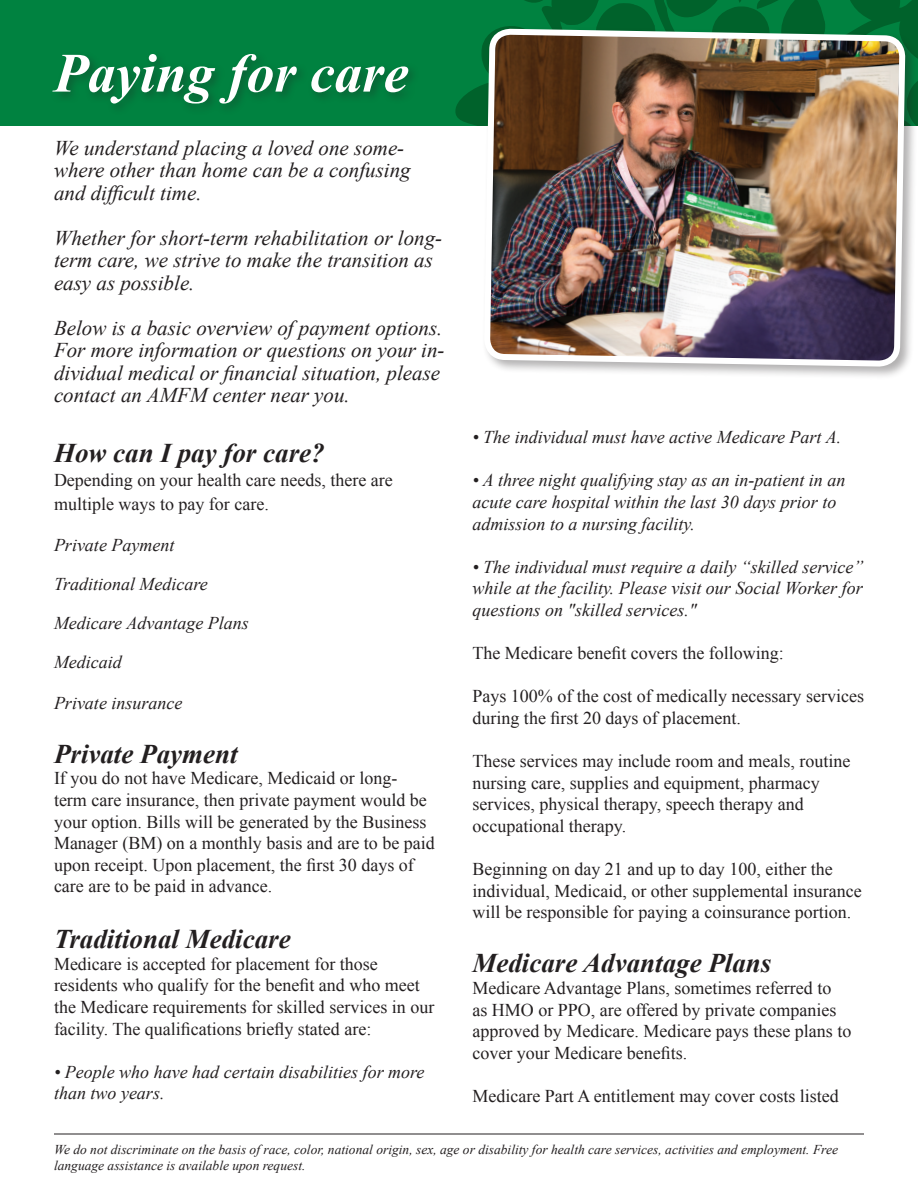
<style>
.page{position:relative;width:918px;height:1188px;background:#fff}
.page>*{position:absolute;margin:0;border:0;box-sizing:border-box;transform-origin:0 0}
.t1{font:italic 700 55.5px "Times New Roman";color:#fff}
.t2{font:italic 700 27px "Times New Roman";color:#231f20}
.t3{font:italic 21px/22.5px "Times New Roman";color:#231f20}
.t4{font:18px/21.6px "Times New Roman";color:#231f20}
.t5{font:italic 18px/21.6px "Times New Roman";color:#231f20}
.t6{font:italic 13.5px/16.2px "Times New Roman";color:#231f20}
</style>
<div class="page">
<div style="left:0;top:0;width:455px;height:126px;background:#008240"></div>
<svg style="left:455px;top:0;width:463px;height:126px;background:#00793a"></svg>
<div style="left:50px;top:50px;width:370px;height:66px;background:#231f20;opacity:.35"></div>
<div style="left:481px;top:26px;width:437px;height:354px;background:#231f20;opacity:.35"></div>
<img style="left:481px;top:0;width:427px;height:380px">
<hr style="left:54px;top:1134px;width:810px;height:1px;background:#231f20">
<p class="t1" style="left:54px;top:34px;width:356px">Paying for care</p>
<p class="t3" style="left:54px;top:136px;width:358px">We understand placing a loved one some&shy;where other than home can be a confusing and difficult time.</p>
<p class="t3" style="left:54px;top:226px;width:390px">Whether for short-term rehabilitation or long&shy;term care, we strive to make the transition as easy as possible.</p>
<p class="t3" style="left:54px;top:316px;width:392px">Below is a basic overview of payment options.<br>For more information or questions on your in&shy;dividual medical or financial situation, please contact an AMFM center near you.</p>
<p class="t2" style="left:54px;top:434px;width:272px">How can I pay for care?</p>
<p class="t4" style="left:54px;top:467px;width:340px;line-height:24px">Depending on your health care needs, there are multiple ways to pay for care.</p>
<p class="t5" style="left:54px;top:533px;width:122px">Private Payment</p>
<p class="t5" style="left:54px;top:564px;width:196px;line-height:39px">Traditional Medicare<br>Medicare Advantage Plans</p>
<p class="t5" style="left:54px;top:650px;width:69px">Medicaid</p>
<p class="t5" style="left:54px;top:691px;width:130px">Private insurance</p>
<p class="t2" style="left:54px;top:735px;width:185px">Private Payment</p>
<p class="t4" style="left:54px;top:767px;width:382px">If you do not have Medicare, Medicaid or long-<br>term care insurance, then private payment would be your option. Bills will be generated by the Business Manager (BM) on a monthly basis and are to be paid upon receipt. Upon placement, the first 30 days of care are to be paid in advance.</p>
<p class="t2" style="left:54px;top:920px;width:238px">Traditional Medicare</p>
<p class="t4" style="left:54px;top:953px;width:382px">Medicare is accepted for placement for those residents who qualify for the benefit and who meet the Medicare requirements for skilled services in our facility. The qualifications briefly stated are:</p>
<p class="t5" style="left:54px;top:1060px;width:372px">• People who have had certain disabilities for more than two years.</p>
<p class="t5" style="left:472px;top:426px;width:370px">• The individual must have active Medicare Part A.</p>
<p class="t5" style="left:472px;top:469px;width:374px">• A three night qualifying stay as an in-patient in an acute care hospital within the last 30 days prior to admission to a nursing facility.</p>
<p class="t5" style="left:472px;top:556px;width:392px;text-align:justify">• The individual must require a daily “skilled service” while at the facility. Please visit our Social Worker for questions on "skilled services."</p>
<p class="t4" style="left:472px;top:642px;width:313px">The Medicare benefit covers the following:</p>
<p class="t4" style="left:472px;top:685px;width:393px">Pays 100% of the cost of medically necessary services during the first 20 days of placement.</p>
<p class="t4" style="left:472px;top:750px;width:379px">These services may include room and meals, routine nursing care, supplies and equipment, pharmacy services, physical therapy, speech therapy and occupational therapy.</p>
<p class="t4" style="left:472px;top:858px;width:391px">Beginning on day 21 and up to day 100, either the individual, Medicaid, or other supplemental insurance will be responsible for paying a coinsurance portion.</p>
<p class="t2" style="left:472px;top:945px;width:300px">Medicare Advantage Plans</p>
<p class="t4" style="left:472px;top:977px;width:380px">Medicare Advantage Plans, sometimes referred to<br>as HMO or PPO, are offered by private companies approved by Medicare. Medicare pays these plans to cover your Medicare benefits.</p>
<p class="t4" style="left:472px;top:1085px;width:368px">Medicare Part A entitlement may cover costs listed</p>
<p class="t6" style="left:54px;top:1141px;width:786px">We do not discriminate on the basis of race, color, national origin, sex, age or disability for health care services, activities and employment. Free language assistance is available upon request.</p>
</div>
